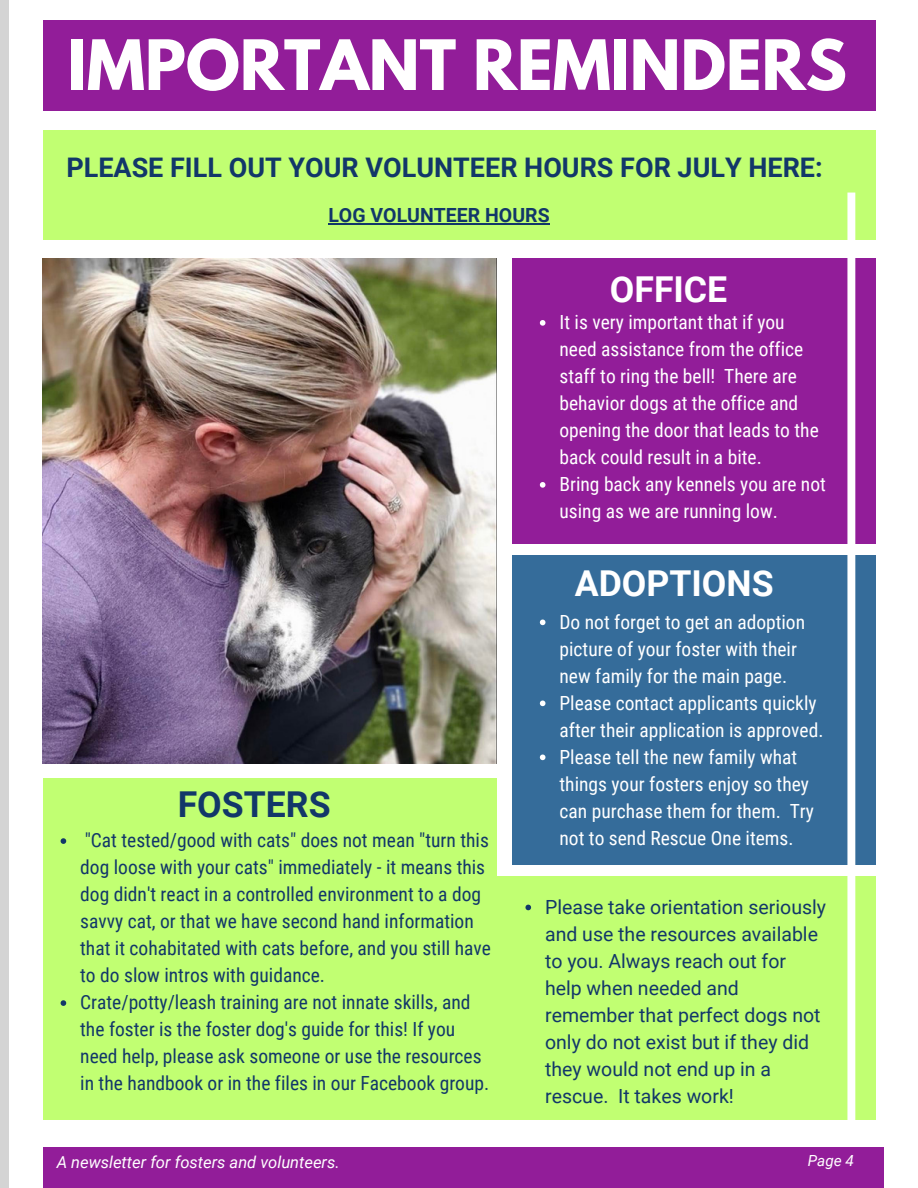
<style>
.page{position:relative;width:918px;height:1188px;background:#fff}
.page>*{position:absolute;margin:0;border:0;box-sizing:border-box;transform-origin:0 0}
.t1{font:700 61.5px "League Spartan";color:#fff}
.t2{font:700 35.7px "Roboto";color:#fff}
.t3{font:700 35.7px "Roboto";color:#123769}
.t4{font:700 27px "Roboto";color:#123769}
.t5{font:19.5px/27px "Roboto Condensed";color:#fff}
.t6{font:19.5px/27px "Roboto Condensed";color:#123769}
.t7{font:19.5px/27px "Roboto";color:#123769}
.t8{font:700 19.5px "Roboto";color:#123769}
.t9{font:italic 16.5px "Roboto";color:#fff}
.t10{font:italic 15.3px "Roboto";color:#fff}
</style>
<div class="page">
<img style="left:43px;top:258px;width:453px;height:505px">
<div style="left:43px;top:130px;width:832px;height:109px;background:#c1ff72"></div>
<div style="left:512px;top:258px;width:363px;height:285px;background:#921d99"></div>
<div style="left:512px;top:555px;width:363px;height:310px;background:#356c9a"></div>
<div style="left:43px;top:876px;width:832px;height:243px;background:#c1ff72"></div>
<div style="left:847px;top:193px;width:8px;height:987px;background:#fff"></div>
<svg style="left:540px;top:320px;width:5px;height:6px"></svg>
<svg style="left:540px;top:482px;width:5px;height:6px"></svg>
<div style="left:43px;top:20px;width:832px;height:90px;background:#921d99"></div>
<div style="left:43px;top:1147px;width:841px;height:41px;background:#921d99"></div>
<svg style="left:540px;top:620px;width:5px;height:5px"></svg>
<svg style="left:540px;top:701px;width:5px;height:5px"></svg>
<svg style="left:540px;top:755px;width:5px;height:5px"></svg>
<div style="left:43px;top:779px;width:453px;height:219px;background:#c1ff72"></div>
<svg style="left:61px;top:838px;width:5px;height:6px"></svg>
<svg style="left:61px;top:1000px;width:5px;height:6px"></svg>
<svg style="left:525px;top:905px;width:6px;height:5px"></svg>
<hr style="left:328px;top:223px;width:222px;height:1px;background:#123769">
<div style="left:0;top:0;width:9px;height:1188px;background:#d4d4d4"></div>
<p class="t1" style="left:68px;top:35px;width:781px">IMPORTANT REMINDERS</p>
<p class="t4" style="left:66px;top:152px;width:758px">PLEASE FILL OUT YOUR VOLUNTEER HOURS FOR JULY HERE:</p>
<p class="t8" style="left:328px;top:204px;width:223px">LOG VOLUNTEER HOURS</p>
<p class="t3" style="left:178px;top:784px;width:154px">FOSTERS</p>
<p class="t6" style="left:80px;top:827px;width:412px">"Cat tested/good with cats" does not mean "turn this dog loose with your cats" immediately - it means this dog didn't react in a controlled environment to a dog savvy cat, or that we have second hand information that it cohabitated with cats before, and you still have to do slow intros with guidance.</p>
<p class="t6" style="left:80px;top:989px;width:411px">Crate/potty/leash training are not innate skills, and the foster is the foster dog's guide for this! If you need help, please ask someone or use the resources in the handbook or in the files in our Facebook group.</p>
<p class="t2" style="left:610px;top:269px;width:119px">OFFICE</p>
<p class="t5" style="left:559px;top:309px;width:261px">It is very important that if you need assistance from the office staff to ring the bell! There are behavior dogs at the office and opening the door that leads to the back could result in a bite.</p>
<p class="t5" style="left:559px;top:471px;width:268px">Bring back any kennels you are not using as we are running low.</p>
<p class="t2" style="left:575px;top:563px;width:200px">ADOPTIONS</p>
<p class="t5" style="left:559px;top:608px;width:247px">Do not forget to get an adoption picture of your foster with their new family for the main page.</p>
<p class="t5" style="left:559px;top:689px;width:266px">Please contact applicants quickly after their application is approved.</p>
<p class="t5" style="left:559px;top:743px;width:256px">Please tell the new family what things your fosters enjoy so they can purchase them for them. Try not to send Rescue One items.</p>
<p class="t7" style="left:545px;top:893px;width:283px">Please take orientation seriously and use the resources available to you. Always reach out for help when needed and remember that perfect dogs not only do not exist but if they did they would not end up in a rescue. It takes work!</p>
<p class="t9" style="left:57px;top:1153px;width:285px">A newsletter for fosters and volunteers.</p>
<p class="t10" style="left:808px;top:1152px;width:48px">Page 4</p>
</div>
